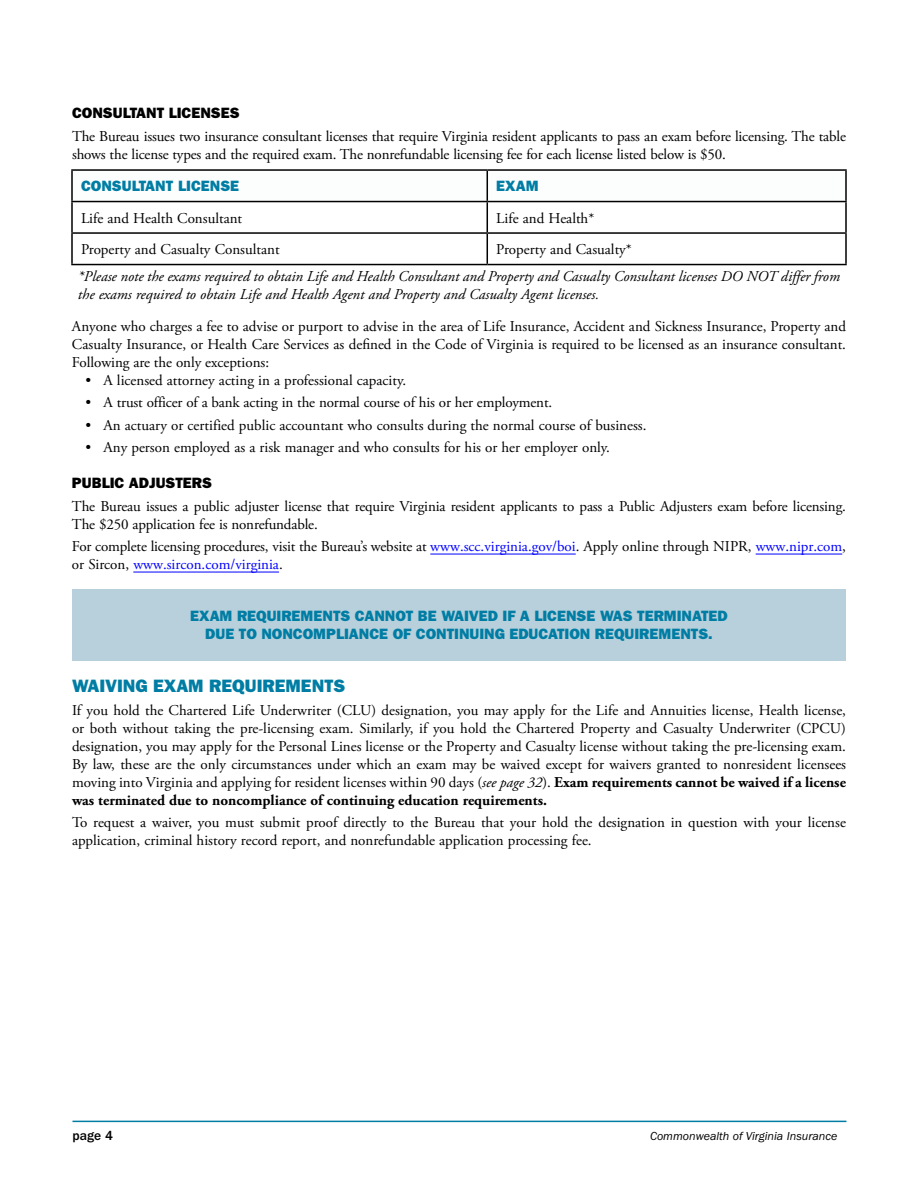
<style>
.page{position:relative;width:918px;height:1188px;background:#fff}
.page>*{position:absolute;margin:0;border:0;box-sizing:border-box;transform-origin:0 0}
.t1{font:18px "ITC Franklin Gothic Std Hvy";color:#007da4}
.t2{font:15px/18px "Adobe Garamond Pro";color:#000}
.t3{font:italic 15px/18px "Adobe Garamond Pro";color:#000}
.t4{font:15px/18px "ITC Franklin Gothic Std Hvy";color:#007da4;text-align:center}
.t5{font:15px "ITC Franklin Gothic Std Hvy";color:#000}
.t6{font:500 13.5px "ITC Franklin Gothic Std";color:#000}
.t7{font:italic 12px "ITC Franklin Gothic Std";color:#000}
.s1{color:#00f}
.s2{font-style:italic}
.s3{font-weight:700}
</style>
<div class="page">
<hr style="left:72px;top:1121px;width:774px;height:1px;background:#007da4">
<hr style="left:430px;top:554px;width:146px;height:1px;background:#00f">
<hr style="left:756px;top:554px;width:86px;height:1px;background:#00f">
<hr style="left:133px;top:572px;width:146px;height:1px;background:#00f">
<svg style="left:73px;top:171px;width:772px;height:30px"></svg>
<hr style="left:71px;top:169px;width:416px;height:2px;background:#000">
<hr style="left:71px;top:171px;width:2px;height:30px;background:#000">
<hr style="left:487px;top:169px;width:360px;height:2px;background:#000">
<hr style="left:487px;top:171px;width:1px;height:30px;background:#000">
<hr style="left:845px;top:171px;width:2px;height:30px;background:#000">
<hr style="left:71px;top:201px;width:416px;height:1px;background:#000">
<hr style="left:71px;top:202px;width:2px;height:30px;background:#000">
<hr style="left:487px;top:201px;width:360px;height:1px;background:#000">
<hr style="left:487px;top:202px;width:1px;height:30px;background:#000">
<hr style="left:845px;top:202px;width:2px;height:30px;background:#000">
<hr style="left:71px;top:234px;width:2px;height:30px;background:#000">
<hr style="left:487px;top:234px;width:1px;height:30px;background:#000">
<hr style="left:845px;top:234px;width:2px;height:30px;background:#000">
<hr style="left:71px;top:232px;width:416px;height:2px;background:#000">
<hr style="left:487px;top:232px;width:360px;height:2px;background:#000">
<hr style="left:71px;top:264px;width:416px;height:1px;background:#000">
<hr style="left:487px;top:264px;width:360px;height:1px;background:#000">
<div style="left:72px;top:589px;width:774px;height:72px;background:#b8d0db"></div>
<p class="t5" style="left:72px;top:104px;width:169px">CONSULTANT LICENSES</p>
<p class="t2" style="left:72px;top:128px;width:775px">The Bureau issues two insurance consultant licenses that require Virginia resident applicants to pass an exam before licensing. The table shows the license types and the required exam. The nonrefundable licensing fee for each license listed below is $50.</p>
<p class="t4" style="left:81px;top:177px;width:160px">CONSULTANT LICENSE</p>
<p class="t4" style="left:496px;top:177px;width:44px">EXAM</p>
<p class="t2" style="left:81px;top:210px;width:163px">Life and Health Consultant</p>
<p class="t2" style="left:496px;top:210px;width:100px">Life and Health*</p>
<p class="t2" style="left:81px;top:241px;width:200px">Property and Casualty Consultant</p>
<p class="t2" style="left:496px;top:241px;width:137px">Property and Casualty*</p>
<p class="t3" style="left:78px;top:268px;width:763px">*Please note the exams required to obtain Life and Health Consultant and Property and Casualty Consultant licenses DO NOT differ from the exams required to obtain Life and Health Agent and Property and Casualty Agent licenses.</p>
<p class="t2" style="left:72px;top:317px;width:776px;text-align:justify">Anyone who charges a fee to advise or purport to advise in the area of Life Insurance, Accident and Sickness Insurance, Property and Casualty Insurance, or Health Care Services as defined in the Code of Virginia is required to be licensed as an insurance consultant.<br>Following are the only exceptions:</p>
<p class="t2" style="left:85px;top:371px;width:322px">• A licensed attorney acting in a professional capacity.</p>
<p class="t2" style="left:85px;top:394px;width:468px">• A trust officer of a bank acting in the normal course of his or her employment.</p>
<p class="t2" style="left:85px;top:416px;width:562px">• An actuary or certified public accountant who consults during the normal course of business.</p>
<p class="t2" style="left:85px;top:439px;width:526px">• Any person employed as a risk manager and who consults for his or her employer only.</p>
<p class="t5" style="left:72px;top:474px;width:142px">PUBLIC ADJUSTERS</p>
<p class="t2" style="left:72px;top:497px;width:776px">The Bureau issues a public adjuster license that require Virginia resident applicants to pass a Public Adjusters exam before licensing.<br>The $250 application fee is nonrefundable.</p>
<p class="t2" style="left:72px;top:538px;width:776px">For complete licensing procedures, visit the Bureau’s website at <span class="s1">www.scc.virginia.gov/boi</span>. Apply online through NIPR, <span class="s1">www.nipr.com</span>, or Sircon, <span class="s1">www.sircon.com/virginia</span>.</p>
<p class="t4" style="left:190px;top:607px;width:539px">EXAM REQUIREMENTS CANNOT BE WAIVED IF A LICENSE WAS TERMINATED<br>DUE TO NONCOMPLIANCE OF CONTINUING EDUCATION REQUIREMENTS.</p>
<p class="t1" style="left:72px;top:675px;width:275px">WAIVING EXAM REQUIREMENTS</p>
<p class="t2" style="left:72px;top:701px;width:776px;text-align:justify">If you hold the Chartered Life Underwriter (CLU) designation, you may apply for the Life and Annuities license, Health license, or both without taking the pre-licensing exam. Similarly, if you hold the Chartered Property and Casualty Underwriter (CPCU) designation, you may apply for the Personal Lines license or the Property and Casualty license without taking the pre-licensing exam.<br>By law, these are the only circumstances under which an exam may be waived except for waivers granted to nonresident licensees moving into Virginia and applying for resident licenses within 90 days (<span class="s2">see page 32</span>). <span class="s3">Exam requirements cannot be waived if a license was terminated due to noncompliance of continuing education requirements.</span></p>
<p class="t2" style="left:72px;top:814px;width:775px">To request a waiver, you must submit proof directly to the Bureau that your hold the designation in question with your license application, criminal history record report, and nonrefundable application processing fee.</p>
<p class="t6" style="left:72px;top:1128px;width:42px">page 4</p>
<p class="t7" style="left:650px;top:1129px;width:189px">Commonwealth of Virginia Insurance</p>
</div>
